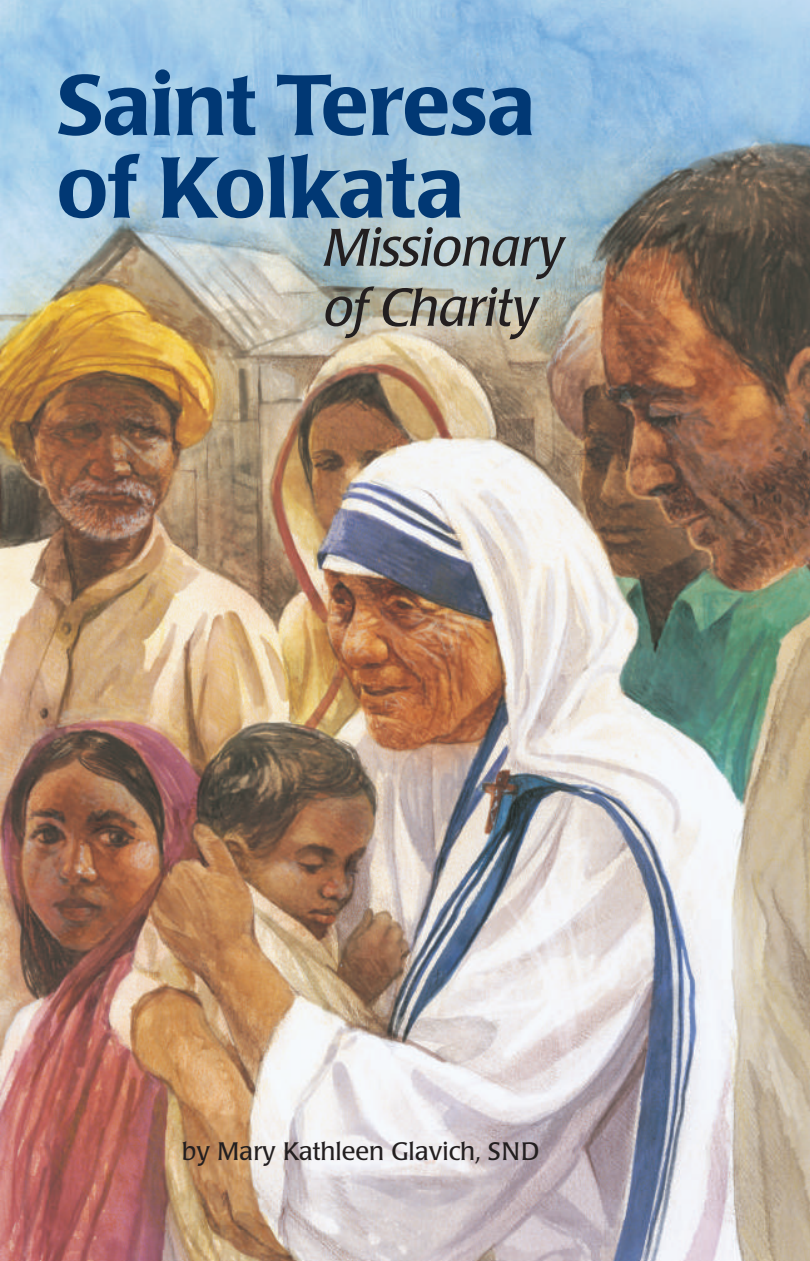
<style>
.page{position:relative;width:810px;height:1261px;background:#fff}
.page>*{position:absolute;margin:0;border:0;box-sizing:border-box;transform-origin:0 0}
.t1{font:500 85px/82.5px "Poppl Laudatio";color:#013874}
.t2{font:italic 52.5px/60px "Poppl Laudatio";color:#231f20}
.t3{font:25px "Poppl Laudatio";color:#231f20}
.s1{font-style:inherit}
</style>
<div class="page">
<img style="left:1px;top:0;width:809px;height:1260px">
<svg style="left:807px;top:0;width:3px;height:4px"></svg>
<h1 class="t1" style="left:57px;top:66px;width:480px">Saint Teresa of Kolkata</h1>
<h2 class="t2" style="left:324px;top:219px;width:241px">Missionary of Charity</h2>
<p class="t3" style="left:182px;top:1137px;width:359px">by Mary Kathleen Glavich, <span class="s1">SND</span></p>
</div>
